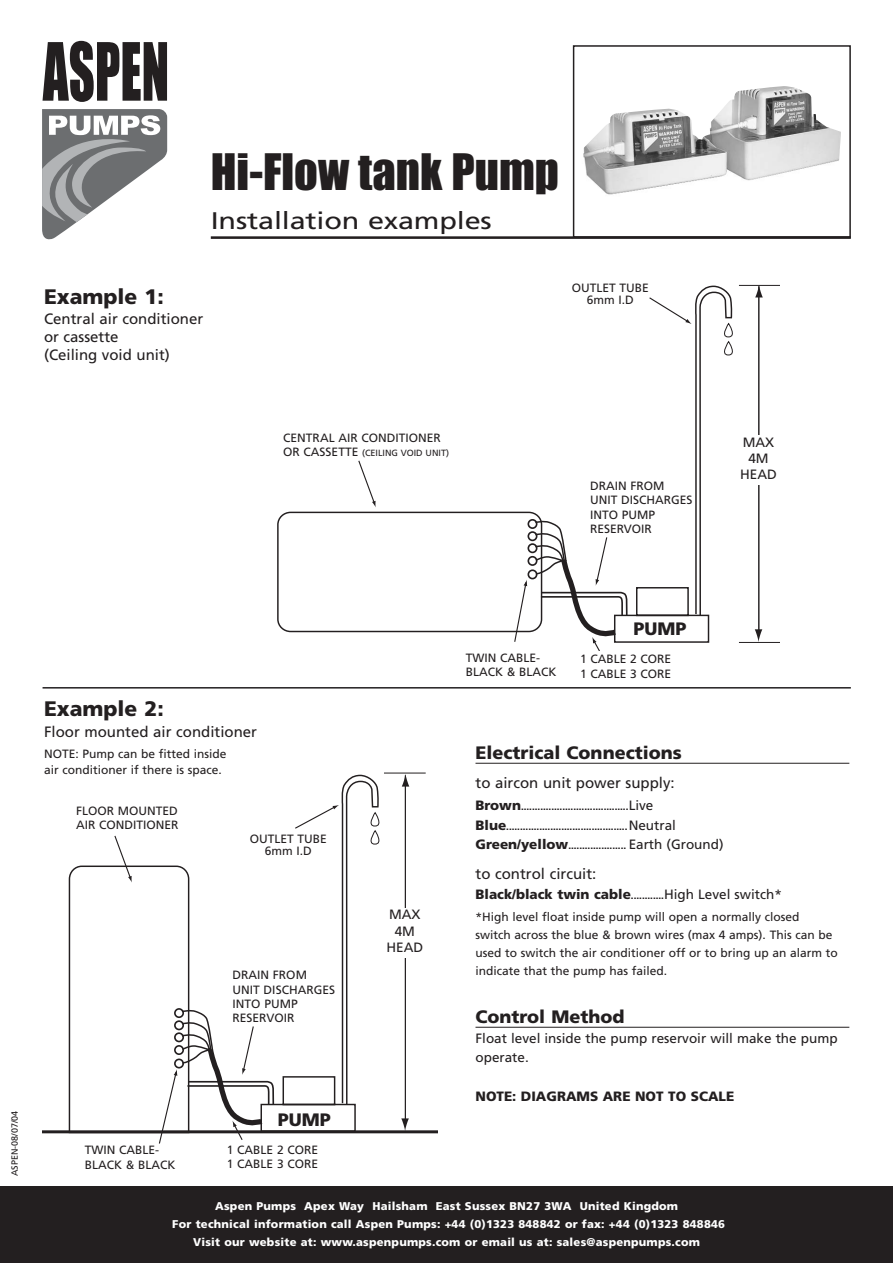
<style>
.page{position:relative;width:893px;height:1263px;background:#fff}
.page>*{position:absolute;margin:0;border:0;box-sizing:border-box;transform-origin:0 0}
.t1{font:46.5px "Impact";color:#231f20}
.t2{font:24px "Frutiger";letter-spacing:-.005em;color:#231f20;scale:1.2 1}
.t3{font:900 21px "Frutiger";color:#231f20}
.t4{font:900 18px "Frutiger";color:#231f20}
.t5{font:15px/18px "Frutiger";color:#231f20}
.t6{font:900 13.5px "Frutiger";color:#231f20}
.t7{font:13.5px/16.2px "Frutiger";color:#231f20;text-align:center}
.t8{font:12px/14.4px "Frutiger";color:#231f20}
.t9{font:900 11.25px/18px "Frutiger";letter-spacing:.02em;color:#fff;text-align:center}
.t10{font:900 9px/19.5px "Frutiger";color:#231f20}
.t11{font:9px "Frutiger";color:#231f20}
.s1{font-size:12px}
.s2{font-size:13.5px}
.s3{font-weight:400;font-size:13.5px}
.s4{font-size:9px}
.s5{font-weight:400}
</style>
<div class="page">
<div style="left:0;top:1186px;width:892px;height:77px;background:#231f20"></div>
<svg style="left:754px;top:629px;width:8px;height:13px"></svg>
<hr style="left:758px;top:286px;width:1px;height:347px;background:#231f20">
<svg style="left:755px;top:286px;width:7px;height:11px"></svg>
<hr style="left:739px;top:285px;width:40px;height:1px;background:#231f20">
<hr style="left:739px;top:642px;width:40px;height:1px;background:#231f20">
<div style="left:277px;top:512px;width:265px;height:120px;border:1px solid #231f20;border-radius:13px"></div>
<svg style="left:358px;top:460px;width:17px;height:46px"></svg>
<svg style="left:513px;top:285px;width:220px;height:366px"></svg>
<div style="left:725px;top:435px;width:66px;height:50px;background:#fff"></div>
<hr style="left:475px;top:763px;width:374px;height:1px;background:#231f20">
<hr style="left:475px;top:1027px;width:374px;height:1px;background:#231f20">
<img style="left:583px;top:86px;width:258px;height:109px">
<div style="left:573px;top:45px;width:277px;height:193px;border:2px solid #231f20"></div>
<hr style="left:211px;top:236px;width:639px;height:3px;background:#231f20">
<svg style="left:42px;top:41px;width:125px;height:61px"></svg>
<svg style="left:42px;top:109px;width:125px;height:131px"></svg>
<hr style="left:43px;top:687px;width:807px;height:2px;background:#231f20">
<hr style="left:43px;top:1130px;width:394px;height:3px;background:#231f20">
<svg style="left:401px;top:1118px;width:8px;height:13px"></svg>
<hr style="left:405px;top:775px;width:1px;height:347px;background:#231f20">
<svg style="left:402px;top:774px;width:7px;height:13px"></svg>
<hr style="left:384px;top:773px;width:41px;height:1px;background:#231f20">
<svg style="left:68px;top:774px;width:316px;height:369px"></svg>
<div style="left:371px;top:908px;width:67px;height:49px;background:#fff"></div>
<h1 class="t1" style="left:211px;top:157px;width:350px">Hi-Flow tank Pump</h1>
<h2 class="t2" style="left:211px;top:211px;width:236px">Installation examples</h2>
<h3 class="t3" style="left:44px;top:288px;width:121px">Example 1:</h3>
<p class="t5" style="left:44px;top:311px;width:161px">Central air conditioner or cassette<br>(Ceiling void unit)</p>
<p class="t8" style="left:572px;top:282px;width:79px;line-height:12px;text-align:center">OUTLET TUBE<br>6mm I.D</p>
<p class="t8" style="left:283px;top:432px;width:159px">CENTRAL AIR CONDITIONER</p>
<p class="t11" style="left:283px;top:450px;width:167px"><span class="s1">OR CASSETTE</span> (CEILING VOID UNIT)</p>
<p class="t8" style="left:590px;top:479px;width:104px">DRAIN FROM<br>UNIT DISCHARGES<br>INTO PUMP<br>RESERVOIR</p>
<p class="t7" style="left:740px;top:435px;width:38px">MAX<br>4M<br>HEAD</p>
<p class="t11" style="left:11px;top:1176px;width:67px;rotate:-90deg">ASPEN-08/07/04</p>
<h3 class="t3" style="left:44px;top:700px;width:121px">Example 2:</h3>
<p class="t5" style="left:44px;top:724px;width:214px">Floor mounted air conditioner</p>
<p class="t8" style="left:44px;top:746px;width:184px;line-height:16.5px">NOTE: Pump can be fitted inside air conditioner if there is space.</p>
<p class="t8" style="left:76px;top:804px;width:104px">FLOOR MOUNTED<br>AIR CONDITIONER</p>
<p class="t8" style="left:250px;top:834px;width:79px;line-height:12px;text-align:center">OUTLET TUBE<br>6mm I.D</p>
<p class="t8" style="left:233px;top:969px;width:104px">DRAIN FROM<br>UNIT DISCHARGES<br>INTO PUMP<br>RESERVOIR</p>
<h3 class="t4" style="left:278px;top:1112px;width:54px">PUMP</h3>
<p class="t7" style="left:386px;top:908px;width:38px">MAX<br>4M<br>HEAD</p>
<p class="t8" style="left:465px;top:652px;width:92px">TWIN CABLE-<br>BLACK &amp; BLACK</p>
<h3 class="t4" style="left:633px;top:621px;width:54px">PUMP</h3>
<p class="t8" style="left:580px;top:653px;width:93px">1 CABLE 2 CORE<br>1 CABLE 3 CORE</p>
<h3 class="t4" style="left:475px;top:746px;width:208px">Electrical Connections</h3>
<p class="t5" style="left:475px;top:775px;width:201px">to aircon unit power supply:</p>
<p class="t10" style="left:475px;top:798px;width:249px"><span class="s2">Brown</span>.......................................<span class="s3">Live<br></span><span class="s2">Blue</span>............................................<span class="s3">Neutral<br></span><span class="s2">Green/yellow</span>..................... <span class="s3">Earth (Ground)</span></p>
<p class="t5" style="left:475px;top:866px;width:122px">to control circuit:</p>
<p class="t6" style="left:475px;top:888px;width:308px">Black/black twin cable<span class="s4">............</span><span class="s5">High Level switch*</span></p>
<p class="t8" style="left:475px;top:909px;width:364px;line-height:18px">*High level float inside pump will open a normally closed<br>switch across the blue &amp; brown wires (max 4 amps). This can be used to switch the air conditioner off or to bring up an alarm to indicate that the pump has failed.</p>
<h3 class="t4" style="left:475px;top:1010px;width:150px">Control Method</h3>
<p class="t7" style="left:475px;top:1029px;width:363px;line-height:19.5px;text-align:left">Float level inside the pump reservoir will make the pump operate.</p>
<p class="t6" style="left:475px;top:1091px;width:260px">NOTE: DIAGRAMS ARE NOT TO SCALE</p>
<p class="t8" style="left:227px;top:1144px;width:93px">1 CABLE 2 CORE<br>1 CABLE 3 CORE</p>
<p class="t9" style="left:172px;top:1198px;width:554px">Aspen Pumps Apex Way Hailsham East Sussex BN27 3WA United Kingdom<br>For technical information call Aspen Pumps: +44 (0)1323 848842 or fax: +44 (0)1323 848846<br>Visit our website at: www.aspenpumps.com or email us at: sales@aspenpumps.com</p>
<p class="t8" style="left:85px;top:1144px;width:92px">TWIN CABLE-<br>BLACK &amp; BLACK</p>
</div>
